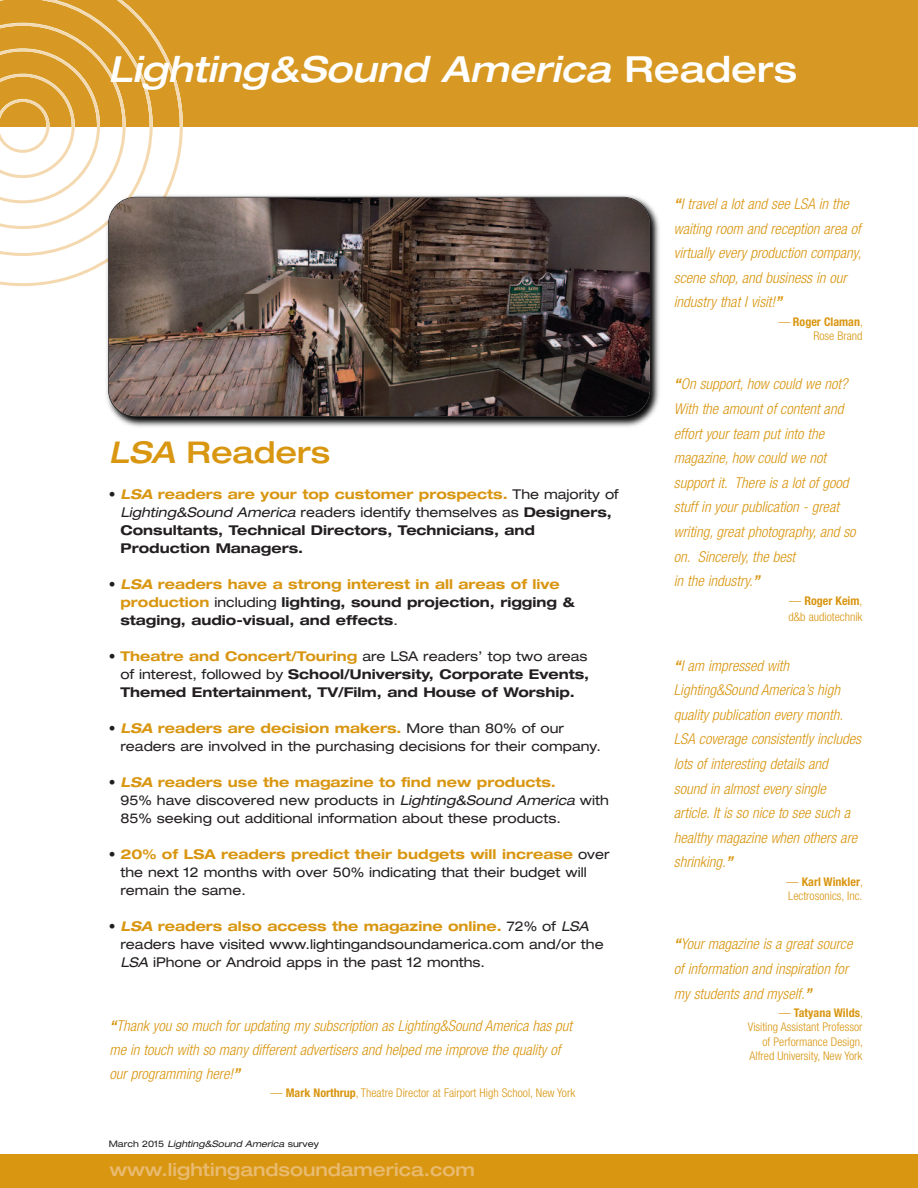
<style>
.page{position:relative;width:918px;height:1188px;background:#fff}
.page>*{position:absolute;margin:0;border:0;box-sizing:border-box;transform-origin:0 0}
.t1{font:italic 500 expanded 36px "Helvetica Neue";color:#fff}
.t2{font:500 expanded 30px "Helvetica Neue";color:#d99611}
.t3{font:500 expanded 18px "Helvetica Neue";color:#e9bb70}
.t4{font:italic 300 condensed 15px/24.6px "Helvetica Neue";color:#d99611}
.t5{font:expanded 13.5px/18px "Helvetica Neue";color:#231f20}
.t6{font:700 expanded 13.5px/18px "Helvetica Neue";color:#231f20}
.t7{font:300 condensed 12px/14.2px "Helvetica Neue";color:#d99611}
.t8{font:700 condensed 12px/14.1px "Helvetica Neue";color:#d99611;text-align:right}
.t9{font:italic expanded 9px "Helvetica Neue";color:#231f20}
.s1{font-style:normal}
.s2{font-style:italic}
.s3{font-weight:400}
.s4{font-style:italic;color:#d99611}
.s5{color:#d99611}
.s6{font-weight:400;font-style:italic}
.s7{font-weight:700;font-style:italic;color:#d99611}
.s8{font-weight:700;color:#d99611}
.s9{font-weight:700}
.s10{font-weight:300;font-style:italic}
.s11{font-weight:300}
</style>
<div class="page">
<div style="left:0;top:0;width:918px;height:127px;background:#d79924"></div>
<svg style="left:0;top:0;width:183px;height:286px"></svg>
<div style="left:0;top:1154px;width:918px;height:34px;background:#d99611"></div>
<img style="left:102px;top:191px;width:557px;height:236px">
<img style="left:109px;top:198px;width:541px;height:218px;border-radius:27px">
<div style="left:108px;top:197px;width:543px;height:220px;border:2px solid #231f20;border-radius:28px"></div>
<h1 class="t1" style="left:108px;top:57px;width:691px">Lighting&amp;Sound America <span class="s1">Readers</span></h1>
<h2 class="t2" style="left:109px;top:442px;width:223px"><span class="s2">LSA</span> Readers</h2>
<p class="t6" style="left:120px;top:487px;width:500px;text-indent:-12px"><span class="s3">•</span> <span class="s4">LSA</span> <span class="s5">readers are your top customer prospects.</span> <span class="s3">The majority of </span><span class="s6">Lighting&amp;Sound America</span> <span class="s3">readers identify themselves as</span> Designers, Consultants, Technical Directors, Technicians, and Production Managers.</p>
<p class="t6" style="left:120px;top:577px;width:456px;text-indent:-12px"><span class="s3">•</span> <span class="s4">LSA</span> <span class="s5">readers have a strong interest in all areas of live production</span> <span class="s3">including</span> lighting, sound projection, rigging &amp; staging, audio-visual, and effects<span class="s3">.</span></p>
<p class="t6" style="left:120px;top:649px;width:470px;text-align:justify;text-indent:-12px"><span class="s3">•</span> <span class="s5">Theatre and Concert/Touring</span> <span class="s3">are LSA readers’ top two areas of interest, followed by</span> School/University, Corporate Events, Themed Entertainment, TV/Film, and House of Worship.</p>
<p class="t5" style="left:120px;top:721px;width:482px;text-indent:-12px">• <span class="s7">LSA</span> <span class="s8">readers are decision makers.</span> More than 80% of our readers are involved in the purchasing decisions for their company.</p>
<p class="t5" style="left:120px;top:775px;width:490px;text-indent:-12px">• <span class="s7">LSA</span> <span class="s8">readers use the magazine to find new products.<br></span>95% have discovered new products in <span class="s2">Lighting&amp;Sound America</span> with<br>85% seeking out additional information about these products.</p>
<p class="t5" style="left:120px;top:847px;width:491px;text-indent:-12px">• <span class="s8">20% of LSA readers predict their budgets will increase</span> over the next 12 months with over 50% indicating that their budget will remain the same.</p>
<p class="t5" style="left:120px;top:919px;width:485px;text-indent:-12px">• <span class="s7">LSA</span> <span class="s8">readers also access the magazine online.</span> 72% of <span class="s2">LSA </span>readers have visited www.lightingandsoundamerica.com and/or the<br><span class="s2">LSA</span> iPhone or Android apps in the past 12 months.</p>
<p class="t4" style="left:109px;top:1015px;width:464px;line-height:24px"><span class="s9">“</span>Thank you so much for updating my subscription as Lighting&amp;Sound America has put me in touch with so many different advertisers and helped me improve the quality of our programming here!<span class="s9">”</span></p>
<p class="t7" style="left:271px;top:1087px;width:306px">— <span class="s9">Mark Northrup</span>, Theatre Director at Fairport High School, New York</p>
<p class="t9" style="left:109px;top:1141px;width:212px"><span class="s1">March 2015</span> Lighting&amp;Sound America <span class="s1">survey</span></p>
<p class="t3" style="left:110px;top:1163px;width:367px">www.lightingandsoundamerica.com</p>
<p class="t4" style="left:674px;top:193px;width:189px"><span class="s9">“</span>I travel a lot and see LSA in the waiting room and reception area of virtually every production company, scene shop, and business in our industry that I visit!<span class="s9">”</span></p>
<p class="t8" style="left:778px;top:314px;width:87px"><span class="s10">—</span> Roger Claman<span class="s11">,<br>Rose Brand</span></p>
<p class="t4" style="left:674px;top:373px;width:183px"><span class="s9">“</span>On support, how could we not?<br>With the amount of content and effort your team put into the magazine, how could we not support it. There is a lot of good stuff in your publication - great writing, great photography, and so on. Sincerely, the best<br>in the industry.<span class="s9">”</span></p>
<p class="t7" style="left:789px;top:594px;width:75px;line-height:16.2px">— <span class="s9">Roger Keim</span>, d&amp;b audiotechnik</p>
<p class="t4" style="left:674px;top:654px;width:189px"><span class="s9">“</span>I am impressed with<br>Lighting&amp;Sound America’s high quality publication every month.<br>LSA coverage consistently includes lots of interesting details and sound in almost every single article. It is so nice to see such a healthy magazine when others are shrinking.<span class="s9">”</span></p>
<p class="t7" style="left:787px;top:876px;width:78px">— <span class="s9">Karl Winkler</span>,<br>Lectrosonics, Inc.</p>
<p class="t4" style="left:674px;top:933px;width:180px"><span class="s9">“</span>Your magazine is a great source of information and inspiration for my students and myself.<span class="s9">”</span></p>
<p class="t7" style="left:748px;top:1007px;width:117px;text-align:right">— <span class="s9">Tatyana Wilds</span>,<br>Visiting Assistant Professor of Performance Design,<br>Alfred University, New York</p>
</div>
